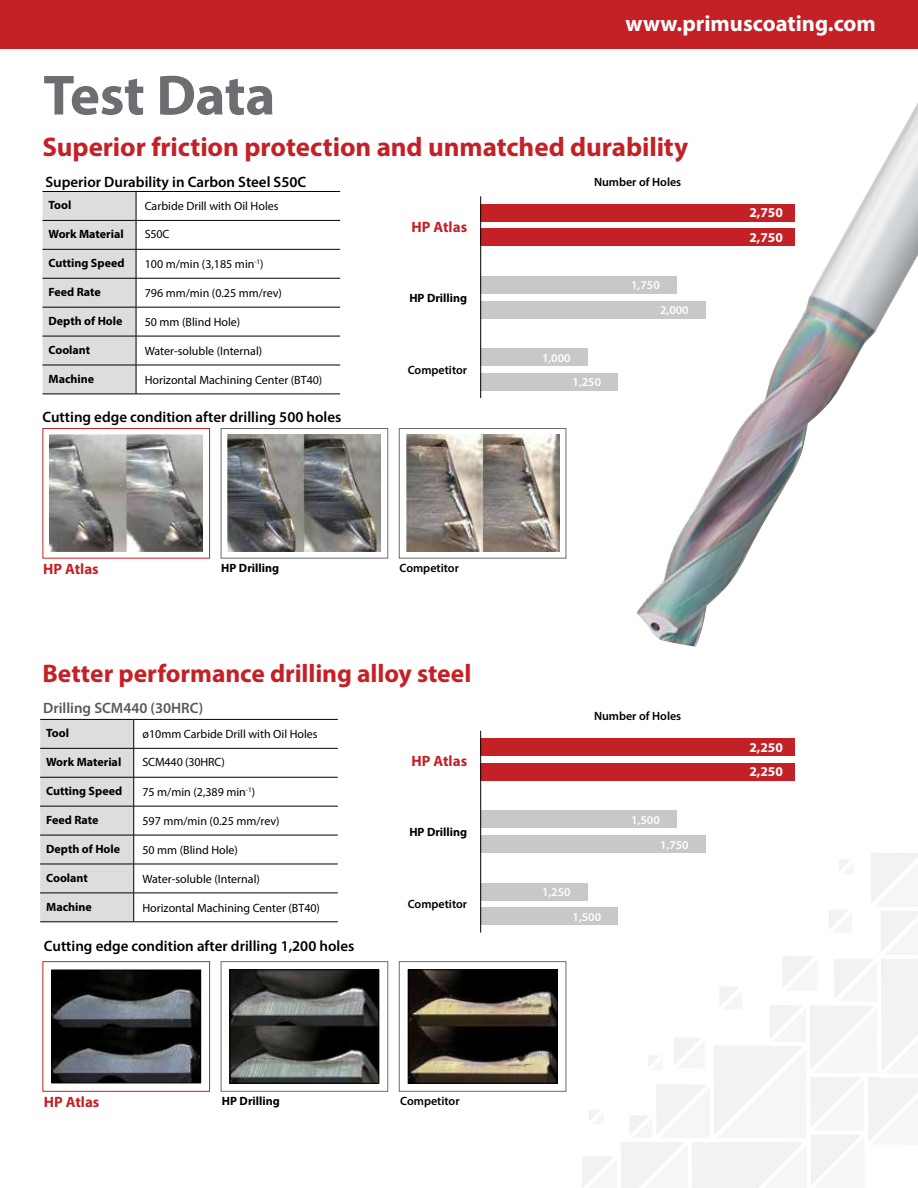
<style>
.page{position:relative;width:918px;height:1188px;background:#fff}
.page>*{position:absolute;margin:0;border:0;box-sizing:border-box;transform-origin:0 0}
.t1{font:700 57px "Myriad Pro";letter-spacing:-.01em;color:#6d6e71}
.t2{font:700 27px "Myriad Pro";letter-spacing:-.005em;color:#c42127}
.t3{font:700 25.5px "Myriad Pro";letter-spacing:-.005em;color:#c42127}
.t4{font:700 22.5px "Myriad Pro";color:#fff}
.t5{font:600 15px "Myriad Pro";color:#000}
.t6{font:700 15px "Myriad Pro";color:#c42127}
.t7{font:600 15px "Myriad Pro";color:#58595b}
.t8{font:700 13.5px/24.6px "Myriad Pro";color:#fff}
.t9{font:12px "Myriad Pro";color:#000}
.t10{font:700 12px "Myriad Pro";color:#000}
.t11{font:600 12px "Myriad Pro";color:#000}
.t12{font:600 12px "Myriad Pro";color:#fff}
</style>
<div class="page">
<svg style="left:582px;top:853px;width:336px;height:335px"></svg>
<div style="left:0;top:0;width:918px;height:49px;background:#c42127"></div>
<div style="left:480px;top:204px;width:315px;height:18px;background:#c42127"></div>
<div style="left:480px;top:228px;width:315px;height:18px;background:#c42127"></div>
<div style="left:480px;top:276px;width:197px;height:18px;background:#c7c8ca"></div>
<div style="left:480px;top:301px;width:226px;height:17px;background:#c7c8ca"></div>
<div style="left:480px;top:348px;width:108px;height:18px;background:#c7c8ca"></div>
<div style="left:480px;top:373px;width:138px;height:18px;background:#c7c8ca"></div>
<hr style="left:480px;top:196px;width:1px;height:202px;background:#000">
<div style="left:480px;top:738px;width:315px;height:18px;background:#c42127"></div>
<div style="left:480px;top:763px;width:315px;height:18px;background:#c42127"></div>
<div style="left:480px;top:810px;width:197px;height:18px;background:#c7c8ca"></div>
<div style="left:480px;top:835px;width:226px;height:18px;background:#c7c8ca"></div>
<div style="left:480px;top:883px;width:108px;height:18px;background:#c7c8ca"></div>
<div style="left:480px;top:907px;width:138px;height:18px;background:#c7c8ca"></div>
<hr style="left:480px;top:731px;width:1px;height:202px;background:#000">
<img style="left:49px;top:435px;width:154px;height:117px">
<div style="left:43px;top:428px;width:167px;height:131px;border:1px solid #c42127"></div>
<img style="left:228px;top:435px;width:153px;height:117px">
<div style="left:221px;top:428px;width:167px;height:131px;border:1px solid #6d6e71"></div>
<img style="left:406px;top:435px;width:153px;height:117px">
<div style="left:399px;top:428px;width:167px;height:131px;border:1px solid #6d6e71"></div>
<img style="left:636px;top:103px;width:282px;height:544px">
<hr style="left:43px;top:191px;width:93px;height:1px;background:#000">
<hr style="left:136px;top:191px;width:204px;height:1px;background:#000">
<svg style="left:43px;top:192px;width:297px;height:202px"></svg>
<hr style="left:43px;top:394px;width:93px;height:1px;background:#000">
<hr style="left:136px;top:394px;width:204px;height:1px;background:#000">
<svg style="left:40px;top:719px;width:298px;height:203px"></svg>
<hr style="left:40px;top:922px;width:94px;height:1px;background:#000">
<hr style="left:134px;top:922px;width:204px;height:1px;background:#000">
<div style="left:43px;top:961px;width:167px;height:131px;border:1px solid #c42127"></div>
<div style="left:221px;top:961px;width:167px;height:131px;border:1px solid #6d6e71"></div>
<div style="left:399px;top:961px;width:167px;height:131px;border:1px solid #6d6e71"></div>
<img style="left:54px;top:972px;width:145px;height:109px">
<div style="left:52px;top:970px;width:149px;height:113px;border:1px solid #000"></div>
<img style="left:232px;top:972px;width:145px;height:109px">
<div style="left:230px;top:970px;width:149px;height:113px;border:1px solid #000"></div>
<img style="left:410px;top:972px;width:145px;height:109px">
<div style="left:408px;top:970px;width:149px;height:113px;border:1px solid #000"></div>
<h1 class="t1" style="left:43px;top:58px;width:234px">Test Data</h1>
<h3 class="t4" style="left:626px;top:9px;width:252px">www.primuscoating.com</h3>
<h2 class="t2" style="left:43px;top:129px;width:647px">Superior friction protection and unmatched durability</h2>
<p class="t5" style="left:45px;top:172px;width:262px">Superior Durability in Carbon Steel S50C</p>
<p class="t11" style="left:594px;top:174px;width:89px">Number of Holes</p>
<p class="t6" style="left:412px;top:217px;width:57px">HP Atlas</p>
<p class="t10" style="left:49px;top:198px;width:24px">Tool</p>
<p class="t9" style="left:145px;top:199px;width:135px">Carbide Drill with Oil Holes</p>
<p class="t10" style="left:49px;top:227px;width:77px">Work Material</p>
<p class="t9" style="left:145px;top:227px;width:26px">S50C</p>
<p class="t10" style="left:49px;top:255px;width:77px">Cutting Speed</p>
<p class="t9" style="left:145px;top:257px;width:120px">100 m/min (3,185 min<sup>-1</sup>)</p>
<p class="t10" style="left:49px;top:284px;width:54px">Feed Rate</p>
<p class="t9" style="left:145px;top:286px;width:139px">796 mm/min (0.25 mm/rev)</p>
<p class="t10" style="left:49px;top:313px;width:75px">Depth of Hole</p>
<p class="t9" style="left:145px;top:315px;width:97px">50 mm (Blind Hole)</p>
<p class="t10" style="left:49px;top:342px;width:43px">Coolant</p>
<p class="t9" style="left:145px;top:344px;width:119px">Water-soluble (Internal)</p>
<p class="t10" style="left:49px;top:371px;width:47px">Machine</p>
<p class="t9" style="left:145px;top:373px;width:179px">Horizontal Machining Center (BT40)</p>
<p class="t12" style="left:631px;top:278px;width:30px">1,750</p>
<p class="t10" style="left:409px;top:290px;width:59px">HP Drilling</p>
<p class="t12" style="left:660px;top:302px;width:30px">2,000</p>
<p class="t12" style="left:542px;top:350px;width:30px">1,000</p>
<p class="t11" style="left:408px;top:362px;width:61px">Competitor</p>
<p class="t12" style="left:573px;top:375px;width:30px">1,250</p>
<p class="t5" style="left:43px;top:407px;width:300px">Cutting edge condition after drilling 500 holes</p>
<p class="t6" style="left:43px;top:559px;width:57px">HP Atlas</p>
<p class="t10" style="left:221px;top:560px;width:59px">HP Drilling</p>
<p class="t11" style="left:400px;top:560px;width:61px">Competitor</p>
<h3 class="t3" style="left:43px;top:657px;width:430px">Better performance drilling alloy steel</h3>
<p class="t7" style="left:43px;top:698px;width:162px">Drilling SCM440 (30HRC)</p>
<p class="t10" style="left:46px;top:726px;width:24px">Tool</p>
<p class="t9" style="left:142px;top:727px;width:177px">ø10mm Carbide Drill with Oil Holes</p>
<p class="t10" style="left:46px;top:754px;width:77px">Work Material</p>
<p class="t9" style="left:142px;top:755px;width:84px">SCM440 (30HRC)</p>
<p class="t10" style="left:46px;top:783px;width:77px">Cutting Speed</p>
<p class="t9" style="left:142px;top:785px;width:114px">75 m/min (2,389 min<sup>-1</sup>)</p>
<p class="t10" style="left:46px;top:812px;width:54px">Feed Rate</p>
<p class="t9" style="left:142px;top:814px;width:139px">597 mm/min (0.25 mm/rev)</p>
<p class="t10" style="left:46px;top:841px;width:75px">Depth of Hole</p>
<p class="t9" style="left:142px;top:843px;width:97px">50 mm (Blind Hole)</p>
<p class="t10" style="left:46px;top:870px;width:43px">Coolant</p>
<p class="t9" style="left:142px;top:872px;width:119px">Water-soluble (Internal)</p>
<p class="t10" style="left:46px;top:899px;width:47px">Machine</p>
<p class="t9" style="left:142px;top:900px;width:179px">Horizontal Machining Center (BT40)</p>
<p class="t5" style="left:44px;top:937px;width:312px">Cutting edge condition after drilling 1,200 holes</p>
<p class="t6" style="left:412px;top:751px;width:57px">HP Atlas</p>
<p class="t10" style="left:409px;top:824px;width:59px">HP Drilling</p>
<p class="t11" style="left:408px;top:897px;width:61px">Competitor</p>
<p class="t6" style="left:44px;top:1092px;width:57px">HP Atlas</p>
<p class="t10" style="left:222px;top:1093px;width:59px">HP Drilling</p>
<p class="t11" style="left:400px;top:1093px;width:61px">Competitor</p>
<p class="t11" style="left:594px;top:709px;width:89px">Number of Holes</p>
<p class="t12" style="left:631px;top:812px;width:30px">1,500</p>
<p class="t12" style="left:542px;top:884px;width:30px">1,250</p>
<p class="t12" style="left:573px;top:909px;width:30px">1,500</p>
<p class="t12" style="left:660px;top:837px;width:30px">1,750</p>
<p class="t8" style="left:749px;top:200px;width:35px">2,750<br>2,750</p>
<p class="t8" style="left:749px;top:735px;width:35px">2,250<br>2,250</p>
</div>
